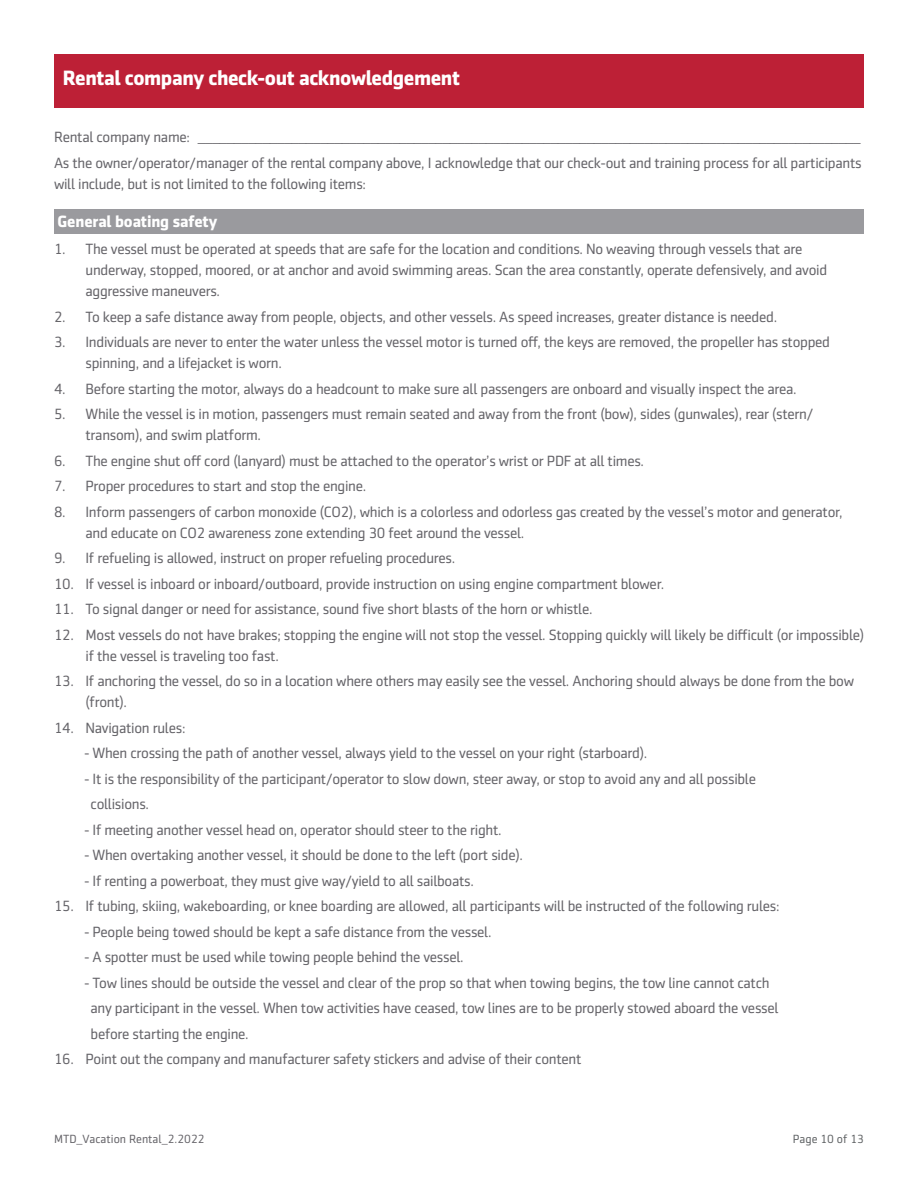
<style>
.page{position:relative;width:918px;height:1188px;background:#fff}
.page>*{position:absolute;margin:0;border:0;box-sizing:border-box;transform-origin:0 0}
.t1{font:700 21px "Sentico Sans DT";letter-spacing:-.02em;color:#fff}
.t2{font:700 16.5px "Sentico Sans DT";letter-spacing:-.01em;color:#fff}
.t3{font:15px/21px "Sentico Sans DT";letter-spacing:-.02em;color:#66656a}
.t4{font:12px "Sentico Sans DT";color:#66656a}
.t5{font:12px "Sentico Sans DT";color:#616466}
</style>
<div class="page">
<div style="left:54px;top:54px;width:810px;height:54px;background:#bd2036"></div>
<div style="left:54px;top:209px;width:810px;height:25px;background:#9a9a9e"></div>
<h1 class="t1" style="left:63px;top:65px;width:399px">Rental company check-out acknowledgement</h1>
<p class="t3" style="left:54px;top:124px;width:809px;line-height:25.5px">Rental company name: ____________________________________________________________________________________________<br>As the owner/operator/manager of the rental company above, I acknowledge that our check-out and training process for all participants</p>
<p class="t3" style="left:54px;top:173px;width:314px">will include, but is not limited to the following items:</p>
<p class="t2" style="left:58px;top:212px;width:161px">General boating safety</p>
<p class="t3" style="left:86px;top:239px;width:743px;text-indent:-32px">1. The vessel must be operated at speeds that are safe for the location and conditions. No weaving through vessels that are underway, stopped, moored, or at anchor and avoid swimming areas. Scan the area constantly, operate defensively, and avoid aggressive maneuvers.</p>
<p class="t3" style="left:54px;top:306px;width:725px">2. To keep a safe distance away from people, objects, and other vessels. As speed increases, greater distance is needed.</p>
<p class="t3" style="left:86px;top:332px;width:746px;text-indent:-32px">3. Individuals are never to enter the water unless the vessel motor is turned off, the keys are removed, the propeller has stopped spinning, and a lifejacket is worn.</p>
<p class="t3" style="left:54px;top:378px;width:744px">4. Before starting the motor, always do a headcount to make sure all passengers are onboard and visually inspect the area.</p>
<p class="t3" style="left:86px;top:404px;width:729px;text-indent:-32px">5. While the vessel is in motion, passengers must remain seated and away from the front (bow), sides (gunwales), rear (stern/ transom), and swim platform.</p>
<p class="t3" style="left:54px;top:450px;width:592px">6. The engine shut off cord (lanyard) must be attached to the operator’s wrist or PDF at all times.</p>
<p class="t3" style="left:54px;top:476px;width:314px">7. Proper procedures to start and stop the engine.</p>
<p class="t3" style="left:86px;top:501px;width:759px;text-indent:-32px">8. Inform passengers of carbon monoxide (CO2), which is a colorless and odorless gas created by the vessel’s motor and generator, and educate on CO2 awareness zone extending 30 feet around the vessel.</p>
<p class="t3" style="left:54px;top:548px;width:403px">9. If refueling is allowed, instruct on proper refueling procedures.</p>
<p class="t3" style="left:54px;top:573px;width:612px">10. If vessel is inboard or inboard/outboard, provide instruction on using engine compartment blower.</p>
<p class="t3" style="left:54px;top:599px;width:540px">11. To signal danger or need for assistance, sound five short blasts of the horn or whistle.</p>
<p class="t3" style="left:86px;top:624px;width:780px;text-indent:-32px">12. Most vessels do not have brakes; stopping the engine will not stop the vessel. Stopping quickly will likely be difficult (or impossible) if the vessel is traveling too fast.</p>
<p class="t3" style="left:86px;top:671px;width:770px;text-indent:-32px">13. If anchoring the vessel, do so in a location where others may easily see the vessel. Anchoring should always be done from the bow (front).</p>
<p class="t3" style="left:54px;top:717px;width:133px">14. Navigation rules:</p>
<p class="t3" style="left:84px;top:743px;width:565px">- When crossing the path of another vessel, always yield to the vessel on your right (starboard).</p>
<p class="t3" style="left:91px;top:766px;width:667px;line-height:25.5px;text-indent:-7px">- It is the responsibility of the participant/operator to slow down, steer away, or stop to avoid any and all possible collisions.</p>
<p class="t3" style="left:84px;top:819px;width:419px">- If meeting another vessel head on, operator should steer to the right.</p>
<p class="t3" style="left:84px;top:845px;width:440px">- When overtaking another vessel, it should be done to the left (port side).</p>
<p class="t3" style="left:84px;top:870px;width:392px">- If renting a powerboat, they must give way/yield to all sailboats.</p>
<p class="t3" style="left:54px;top:896px;width:727px">15. If tubing, skiing, wakeboarding, or knee boarding are allowed, all participants will be instructed of the following rules:</p>
<p class="t3" style="left:84px;top:921px;width:409px">- People being towed should be kept a safe distance from the vessel.</p>
<p class="t3" style="left:84px;top:947px;width:381px">- A spotter must be used while towing people behind the vessel.</p>
<p class="t3" style="left:91px;top:970px;width:689px;line-height:25.5px;text-indent:-7px">- Tow lines should be outside the vessel and clear of the prop so that when towing begins, the tow line cannot catch any participant in the vessel. When tow activities have ceased, tow lines are to be properly stowed aboard the vessel before starting the engine.</p>
<p class="t3" style="left:54px;top:1049px;width:529px">16. Point out the company and manufacturer safety stickers and advise of their content</p>
<p class="t4" style="left:54px;top:1132px;width:152px">MTD_Vacation Rental_2.2022</p>
<p class="t5" style="left:793px;top:1132px;width:73px">Page 10 of 13</p>
</div>
